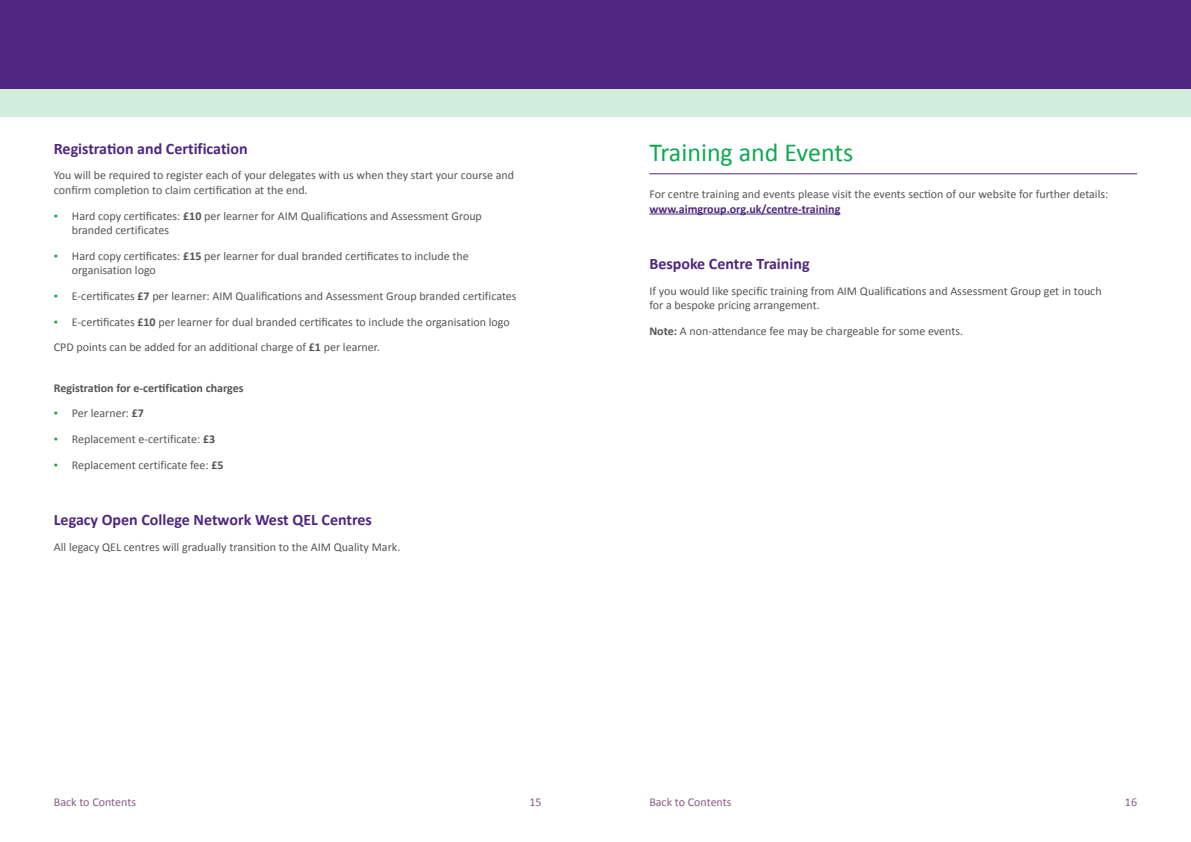
<style>
.page{position:relative;width:1191px;height:842px;background:#fff}
.page>*{position:absolute;margin:0;border:0;box-sizing:border-box;transform-origin:0 0}
.t1{font:26px "Calibri";color:#12a752}
.t2{font:700 16px "Calibri";color:#4e2681}
.t3{font:12px/14.4px "Calibri";color:#565555}
.t4{font:700 12px "Calibri";color:#565555}
.t5{font:700 12px "Calibri";color:#4e2681}
.t6{font:12px "Calibri";color:#895c82}
.s1{font-weight:700;color:#12a752}
.s2{font-weight:700}
</style>
<div class="page">
<hr style="left:649px;top:173px;width:488px;height:1px;background:#4e2681">
<hr style="left:649px;top:214px;width:191px;height:1px;background:#4e2681">
<div style="left:0;top:16px;width:1191px;height:101px;background:#d0eddd"></div>
<div style="left:0;top:0;width:1191px;height:89px;background:#4e2681"></div>
<h2 class="t2" style="left:54px;top:137px;width:195px">Registration and Certification</h2>
<p class="t3" style="left:54px;top:168px;width:462px">You will be required to register each of your delegates with us when they start your course and confirm completion to claim certification at the end.</p>
<p class="t3" style="left:72px;top:208px;width:411px;text-indent:-18px"><span class="s1">▪</span> Hard copy certificates: <span class="s2">£10</span> per learner for AIM Qualifications and Assessment Group branded certificates</p>
<p class="t3" style="left:72px;top:248px;width:398px;text-indent:-18px"><span class="s1">▪</span> Hard copy certificates: <span class="s2">£15</span> per learner for dual branded certificates to include the organisation logo</p>
<p class="t3" style="left:54px;top:288px;width:464px"><span class="s1">▪</span> E-certificates <span class="s2">£7</span> per learner: AIM Qualifications and Assessment Group branded certificates</p>
<p class="t3" style="left:54px;top:308px;width:457px;line-height:25.7px"><span class="s1">▪</span> E-certificates <span class="s2">£10</span> per learner for dual branded certificates to include the organisation logo<br>CPD points can be added for an additional charge of <span class="s2">£1</span> per learner.</p>
<p class="t4" style="left:54px;top:379px;width:191px">Registration for e-certification charges</p>
<p class="t3" style="left:54px;top:406px;width:92px"><span class="s1">▪</span> Per learner: <span class="s2">£7</span></p>
<p class="t3" style="left:54px;top:431px;width:163px"><span class="s1">▪</span> Replacement e-certificate: <span class="s2">£3</span></p>
<p class="t3" style="left:54px;top:457px;width:171px"><span class="s1">▪</span> Replacement certificate fee: <span class="s2">£5</span></p>
<h2 class="t2" style="left:54px;top:508px;width:320px">Legacy Open College Network West QEL Centres</h2>
<p class="t3" style="left:54px;top:539px;width:348px">All legacy QEL centres will gradually transition to the AIM Quality Mark.</p>
<h1 class="t1" style="left:649px;top:135px;width:205px">Training and Events</h1>
<p class="t3" style="left:649px;top:187px;width:460px">For centre training and events please visit the events section of our website for further details:</p>
<p class="t5" style="left:649px;top:200px;width:192px">www.aimgroup.org.uk/centre-training</p>
<h2 class="t2" style="left:649px;top:252px;width:162px">Bespoke Centre Training</h2>
<p class="t3" style="left:649px;top:283px;width:454px">If you would like specific training from AIM Qualifications and Assessment Group get in touch for a bespoke pricing arrangement.</p>
<p class="t3" style="left:649px;top:323px;width:315px"><span class="s2">Note:</span> A non-attendance fee may be chargeable for some events.</p>
<p class="t6" style="left:54px;top:793px;width:84px">Back to Contents</p>
<p class="t6" style="left:529px;top:794px;width:14px">15</p>
<p class="t6" style="left:649px;top:793px;width:84px">Back to Contents</p>
<p class="t6" style="left:1125px;top:794px;width:14px">16</p>
</div>
